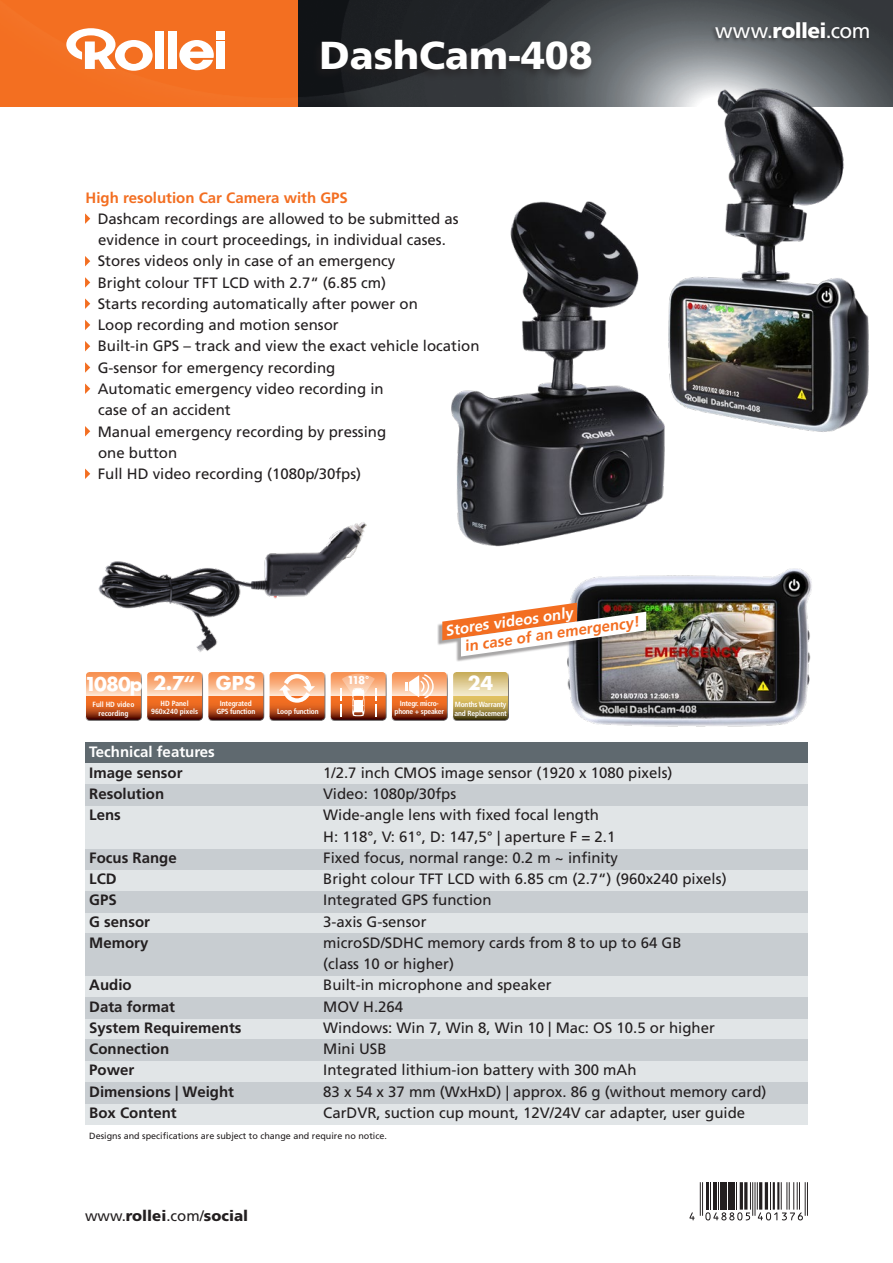
<style>
.page{position:relative;width:893px;height:1263px;background:#fff}
.page>*{position:absolute;margin:0;border:0;box-sizing:border-box;transform-origin:0 0}
.t1{font:900 39px "Frutiger LT";color:#fff}
.t2{font:21px "Frutiger LT";letter-spacing:-.005em;color:#fff}
.t3{font:700 18.75px "Futura";letter-spacing:-.05em;color:#fff}
.t4{font:15px/21.3px "Frutiger LT";color:#231f20}
.t5{font:700 15px "Frutiger LT";color:#231f20}
._020_bold{font:700 15px "Frutiger LT";color:#f36e21}
._020_bold-2{font:700 15px "Frutiger LT";color:#fff}
.t6{font:900 15px "Frutiger LT";color:#231f20}
.t7{font:700 10.5px "Futura";color:#fff}
.t8{font:9px "Frutiger LT";color:#231f20}
.t9{font:700 condensed 7.5px/8.2px "Frutiger LT";letter-spacing:-.02em;color:#fff;text-align:center}
.t10{font:700 condensed 7.5px/8.2px "Frutiger LT";color:#fff;text-align:center}
.s1{font-weight:900}
.s2{font-weight:400}
</style>
<div class="page">
<img style="left:567px;top:568px;width:245px;height:159px">
<img style="left:298px;top:0;width:595px;height:106px">
<div style="left:0;top:0;width:298px;height:106px;background:#f36f21"></div>
<div style="left:311px;top:37px;width:283px;height:44px;background:#231f20;opacity:.6"></div>
<svg style="left:179px;top:40px;width:35px;height:30px"></svg>
<div style="left:155px;top:32px;width:9px;height:37px;background:#fff"></div>
<div style="left:168px;top:32px;width:8px;height:37px;background:#fff"></div>
<div style="left:216px;top:32px;width:9px;height:8px;background:#fff"></div>
<div style="left:216px;top:41px;width:9px;height:28px;background:#fff"></div>
<svg style="left:66px;top:28px;width:87px;height:43px"></svg>
<hr style="left:702px;top:1182px;width:1px;height:34px;background:#231f20">
<hr style="left:700px;top:1182px;width:1px;height:34px;background:#231f20">
<hr style="left:754px;top:1182px;width:1px;height:34px;background:#231f20">
<hr style="left:752px;top:1182px;width:1px;height:34px;background:#231f20">
<hr style="left:807px;top:1182px;width:1px;height:34px;background:#231f20">
<hr style="left:805px;top:1182px;width:1px;height:34px;background:#231f20">
<svg style="left:689px;top:1212px;width:6px;height:8px"></svg>
<svg style="left:705px;top:1182px;width:46px;height:38px"></svg>
<svg style="left:757px;top:1182px;width:46px;height:38px"></svg>
<img style="left:666px;top:86px;width:205px;height:346px">
<img style="left:451px;top:201px;width:214px;height:346px">
<img style="left:98px;top:522px;width:269px;height:130px">
<div style="left:85px;top:742px;width:723px;height:21px;background:#5f696f"></div>
<div style="left:85px;top:912px;width:723px;height:21px;background:#e1e5e7"></div>
<div style="left:85px;top:976px;width:723px;height:21px;background:#e1e5e7"></div>
<div style="left:85px;top:1018px;width:723px;height:22px;background:#e1e5e7"></div>
<div style="left:85px;top:1061px;width:723px;height:21px;background:#e1e5e7"></div>
<div style="left:85px;top:1103px;width:723px;height:22px;background:#e1e5e7"></div>
<div style="left:85px;top:891px;width:723px;height:21px;background:#c8cdd1"></div>
<div style="left:85px;top:933px;width:723px;height:43px;background:#c8cdd1"></div>
<div style="left:85px;top:997px;width:723px;height:21px;background:#c8cdd1"></div>
<div style="left:85px;top:1040px;width:723px;height:21px;background:#c8cdd1"></div>
<div style="left:85px;top:1082px;width:723px;height:21px;background:#c8cdd1"></div>
<div style="left:85px;top:870px;width:723px;height:21px;background:#e1e5e7"></div>
<div style="left:85px;top:763px;width:723px;height:21px;background:#e1e5e7"></div>
<div style="left:85px;top:784px;width:723px;height:22px;background:#c8cdd1"></div>
<div style="left:85px;top:848px;width:723px;height:22px;background:#c8cdd1"></div>
<div style="left:85px;top:806px;width:723px;height:42px;background:#e1e5e7"></div>
<div style="left:710px;top:21px;width:160px;height:22px;background:#231f20;opacity:.6"></div>
<div style="left:389px;top:671px;width:60px;height:51px;background:#231f20;opacity:.75"></div>
<svg style="left:392px;top:672px;width:55px;height:48px;background:#dc895c"></svg>
<div style="left:450px;top:671px;width:60px;height:51px;background:#231f20;opacity:.75"></div>
<svg style="left:453px;top:672px;width:55px;height:48px;background:#c1ad6d"></svg>
<div style="left:144px;top:671px;width:60px;height:51px;background:#231f20;opacity:.75"></div>
<svg style="left:147px;top:672px;width:55px;height:48px;background:#db8251"></svg>
<div style="left:328px;top:671px;width:60px;height:51px;background:#231f20;opacity:.75"></div>
<svg style="left:331px;top:672px;width:55px;height:48px;background:#df966d"></svg>
<div style="left:267px;top:671px;width:60px;height:51px;background:#231f20;opacity:.75"></div>
<svg style="left:270px;top:672px;width:54px;height:48px;background:#dc8d63"></svg>
<div style="left:206px;top:671px;width:60px;height:51px;background:#231f20;opacity:.75"></div>
<svg style="left:208px;top:672px;width:55px;height:48px;background:#dc8251"></svg>
<div style="left:83px;top:671px;width:60px;height:51px;background:#231f20;opacity:.75"></div>
<svg style="left:86px;top:672px;width:55px;height:48px;background:#db8150"></svg>
<svg style="left:85px;top:213px;width:5px;height:11px"></svg>
<svg style="left:85px;top:256px;width:5px;height:10px"></svg>
<svg style="left:85px;top:277px;width:5px;height:11px"></svg>
<svg style="left:85px;top:298px;width:5px;height:11px"></svg>
<svg style="left:85px;top:320px;width:5px;height:10px"></svg>
<svg style="left:85px;top:341px;width:5px;height:10px"></svg>
<svg style="left:85px;top:362px;width:5px;height:11px"></svg>
<svg style="left:85px;top:383px;width:5px;height:11px"></svg>
<svg style="left:85px;top:426px;width:5px;height:10px"></svg>
<svg style="left:85px;top:468px;width:5px;height:11px"></svg>
<div style="left:437px;top:604px;width:207px;height:58px;background:#231f20;opacity:.4"></div>
<svg style="left:442px;top:603px;width:204px;height:53px"></svg>
<h1 class="t1" style="left:320px;top:32px;width:275px">DashCam-408</h1>
<p class="_020_bold" style="left:86px;top:189px;width:264px">High resolution Car Camera with GPS</p>
<p class="t4" style="left:98px;top:208px;width:362px">Dashcam recordings are allowed to be submitted as evidence in court proceedings, in individual cases.</p>
<p class="t4" style="left:98px;top:251px;width:299px">Stores videos only in case of an emergency</p>
<p class="t4" style="left:98px;top:272px;width:290px">Bright colour TFT LCD with 2.7“ (6.85 cm)</p>
<p class="t4" style="left:98px;top:293px;width:322px">Starts recording automatically after power on</p>
<p class="t4" style="left:98px;top:314px;width:242px">Loop recording and motion sensor</p>
<p class="t4" style="left:98px;top:336px;width:383px">Built-in GPS – track and view the exact vehicle location</p>
<p class="t4" style="left:98px;top:357px;width:239px">G-sensor for emergency recording</p>
<p class="t4" style="left:98px;top:378px;width:287px">Automatic emergency video recording in case of an accident</p>
<p class="t4" style="left:98px;top:421px;width:290px">Manual emergency recording by pressing one button</p>
<p class="t4" style="left:98px;top:463px;width:265px">Full HD video recording (1080p/30fps)</p>
<p class="t3" style="left:84px;top:675px;width:60px">1080p</p>
<p class="t10" style="left:93px;top:701px;width:43px">Full HD video recording</p>
<p class="t3" style="left:154px;top:673px;width:44px">2.7“</p>
<p class="t9" style="left:161px;top:699px;width:30px">HD Panel</p>
<p class="t10" style="left:151px;top:708px;width:49px">960x240 pixels</p>
<p class="t3" style="left:216px;top:673px;width:41px">GPS</p>
<p class="t9" style="left:216px;top:699px;width:40px">Integrated<br>GPS function</p>
<p class="t9" style="left:277px;top:708px;width:43px">Loop function</p>
<p class="t7" style="left:347px;top:675px;width:24px">118°</p>
<p class="_020_bold-2" style="left:444px;top:622px;width:130px;rotate:-8deg">Stores videos only</p>
<p class="_020_bold" style="left:464px;top:637px;width:177px;rotate:-8deg">in case of an emergency!</p>
<p class="t9" style="left:395px;top:699px;width:51px">Integr. micro&shy;phone + speaker</p>
<p class="t3" style="left:468px;top:673px;width:27px">24</p>
<p class="t9" style="left:454px;top:700px;width:54px;line-height:8.7px;text-align:left">Months Warranty and Replacement</p>
<p class="t2" style="left:715px;top:18px;width:157px">www.<span class="s1">rollei</span>.com</p>
<p class="_020_bold-2" style="left:89px;top:742px;width:127px">Technical features</p>
<p class="t5" style="left:89px;top:764px;width:95px">Image sensor</p>
<p class="t4" style="left:323px;top:762px;width:351px">1/2.7 inch CMOS image sensor (1920 x 1080 pixels)</p>
<p class="t5" style="left:89px;top:785px;width:77px">Resolution</p>
<p class="t4" style="left:323px;top:783px;width:135px">Video: 1080p/30fps</p>
<p class="t5" style="left:89px;top:806px;width:33px">Lens</p>
<p class="t4" style="left:323px;top:804px;width:294px">Wide-angle lens with fixed focal length<br>H: 118°, V: 61°, D: 147,5° | aperture F = 2.1</p>
<p class="t5" style="left:89px;top:849px;width:89px">Focus Range</p>
<p class="t4" style="left:323px;top:847px;width:296px">Fixed focus, normal range: 0.2 m ~ infinity</p>
<p class="t5" style="left:89px;top:870px;width:29px">LCD</p>
<p class="t4" style="left:323px;top:868px;width:405px">Bright colour TFT LCD with 6.85 cm (2.7“) (960x240 pixels)</p>
<p class="t5" style="left:89px;top:891px;width:29px">GPS</p>
<p class="t4" style="left:323px;top:889px;width:170px">Integrated GPS function</p>
<p class="t5" style="left:89px;top:912px;width:62px">G sensor</p>
<p class="t4" style="left:323px;top:911px;width:105px">3-axis G-sensor</p>
<p class="t5" style="left:89px;top:934px;width:61px">Memory</p>
<p class="t4" style="left:323px;top:932px;width:360px">microSD/SDHC memory cards from 8 to up to 64 GB (class 10 or higher)</p>
<p class="t5" style="left:89px;top:976px;width:44px">Audio</p>
<p class="t4" style="left:323px;top:975px;width:230px">Built-in microphone and speaker</p>
<p class="t5" style="left:89px;top:998px;width:87px">Data format</p>
<p class="t4" style="left:323px;top:996px;width:82px">MOV H.264</p>
<p class="t5" style="left:89px;top:1019px;width:154px">System Requirements</p>
<p class="t4" style="left:323px;top:1017px;width:393px">Windows: Win 7, Win 8, Win 10 | Mac: OS 10.5 or higher</p>
<p class="t5" style="left:89px;top:1040px;width:81px">Connection</p>
<p class="t4" style="left:323px;top:1038px;width:65px">Mini USB</p>
<p class="t5" style="left:89px;top:1061px;width:47px">Power</p>
<p class="t4" style="left:323px;top:1060px;width:315px">Integrated lithium-ion battery with 300 mAh</p>
<p class="t5" style="left:89px;top:1083px;width:146px">Dimensions | Weight</p>
<p class="t4" style="left:323px;top:1081px;width:445px">83 x 54 x 37 mm (WxHxD) | approx. 86 g (without memory card)</p>
<p class="t5" style="left:89px;top:1104px;width:89px">Box Content</p>
<p class="t4" style="left:323px;top:1102px;width:424px">CarDVR, suction cup mount, 12V/24V car adapter, user guide</p>
<p class="t8" style="left:89px;top:1131px;width:299px">Designs and specifications are subject to change and require no notice.</p>
<p class="t6" style="left:85px;top:1206px;width:165px"><span class="s2">www.</span>rollei<span class="s2">.com/</span>social</p>
</div>
